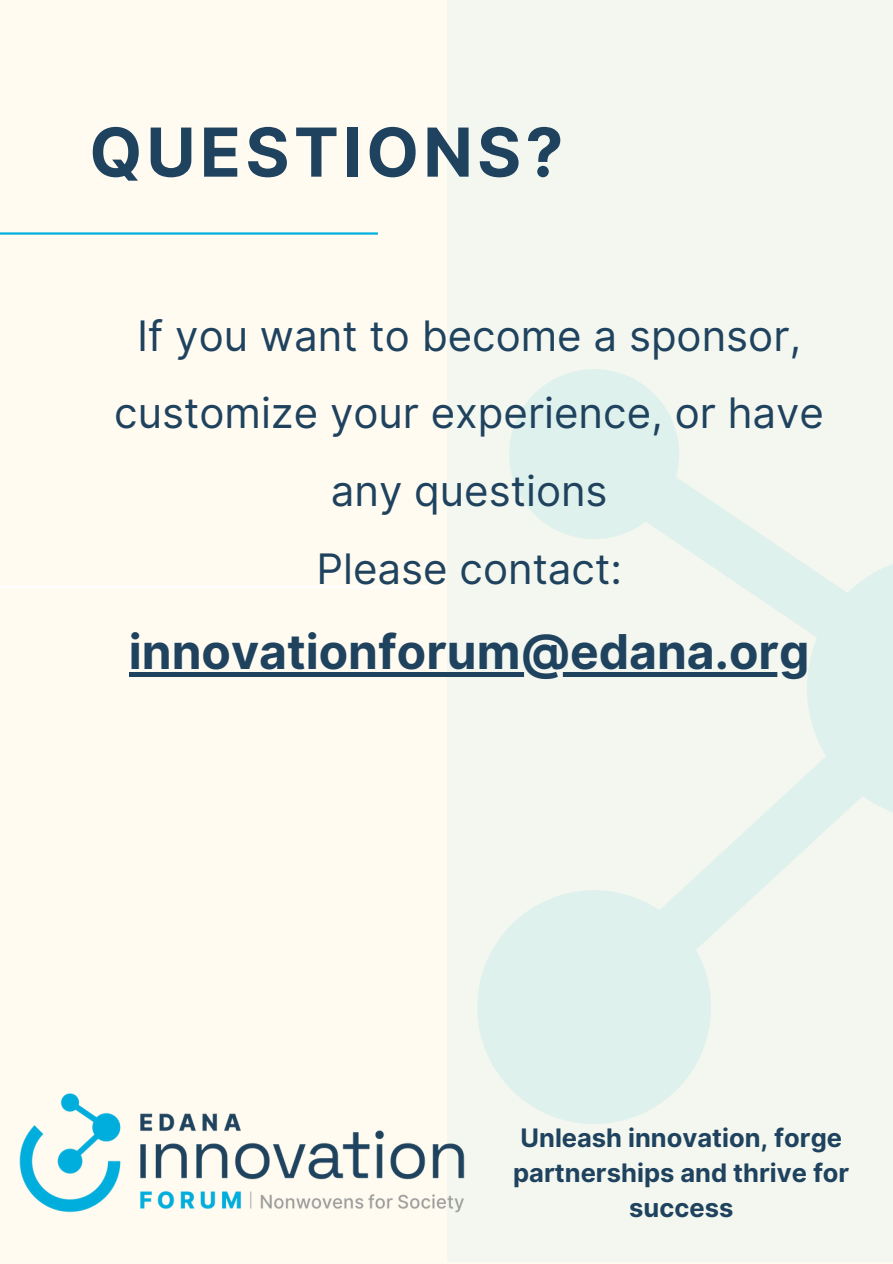
<style>
.page{position:relative;width:893px;height:1264px;background:#fff}
.page>*{position:absolute;margin:0;border:0;box-sizing:border-box;transform-origin:0 0}
.t1{font:700 67.5px "Inter";letter-spacing:.065em;color:#1f425e}
.t2{font:700 48px "Inter";color:#1f425e}
.t3{font:42px/77.7px "Inter";color:#1f425e;text-align:center}
.t4{font:700 25.5px/34.8px "Inter";color:#1f425e;text-align:center}
</style>
<div class="page">
<div style="left:0;top:0;width:892px;height:1263px;background:#fffbf0"></div>
<div style="left:446px;top:0;width:446px;height:1261px;background:#f3f7ef"></div>
<hr style="left:0;top:232px;width:378px;height:3px;background:#00b0de">
<svg style="left:477px;top:369px;width:415px;height:754px"></svg>
<hr style="left:0;top:586px;width:429px;height:2px;background:#fff">
<div style="left:129px;top:672px;width:680px;height:5px;background:#1f425e"></div>
<img style="left:19px;top:1088px;width:446px;height:128px">
<h1 class="t1" style="left:89px;top:112px;width:475px">QUESTIONS?</h1>
<p class="t3" style="left:114px;top:296px;width:711px">If you want to become a sponsor, customize your experience, or have any questions<br>Please contact:</p>
<p class="t2" style="left:129px;top:623px;width:682px">innovationforum@edana.org</p>
<p class="t4" style="left:513px;top:1120px;width:338px">Unleash innovation, forge partnerships and thrive for success</p>
</div>
